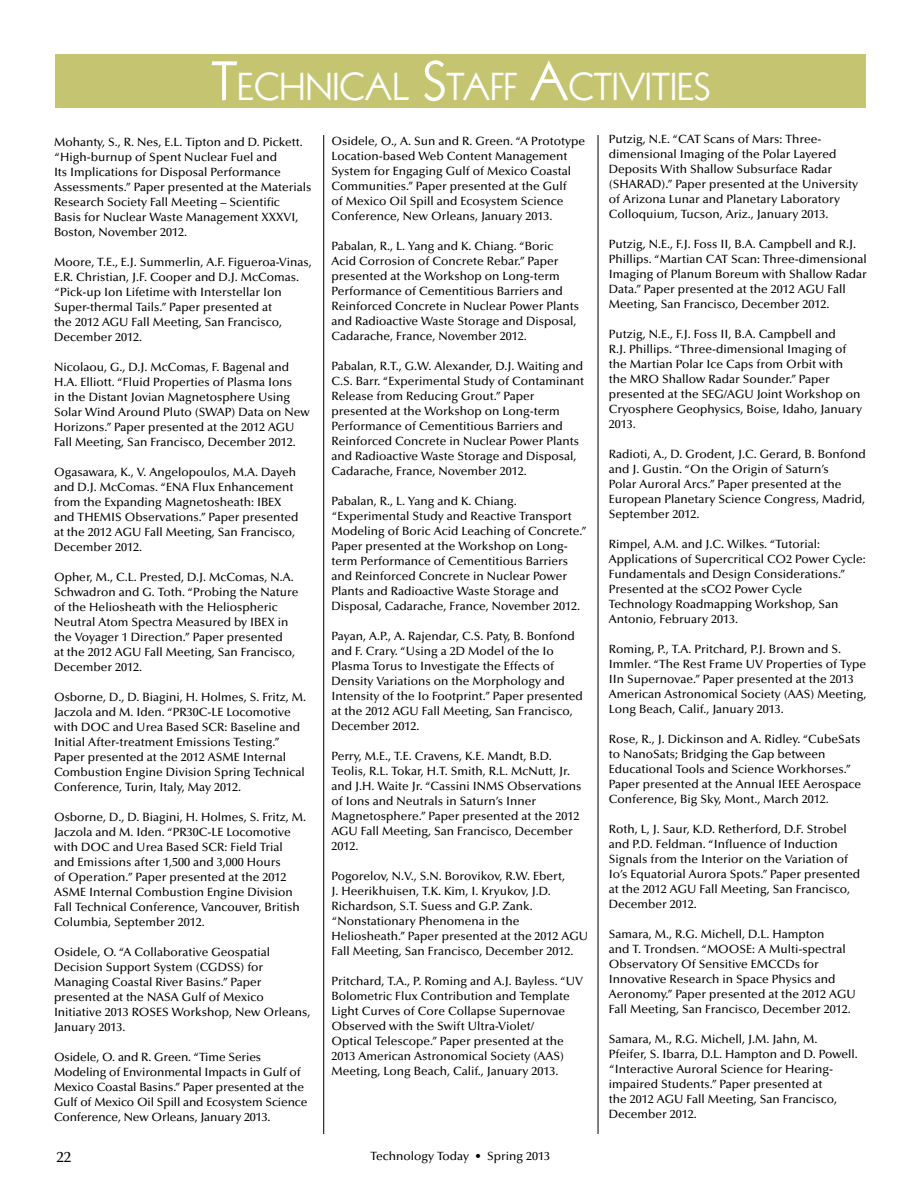
<style>
.page{position:relative;width:918px;height:1188px;background:#fff}
.page>*{position:absolute;margin:0;border:0;box-sizing:border-box;transform-origin:0 0}
.t1{font:37.8px "Kabel";color:#fff}
.t2{font:500 15px "Optima LT Std";color:#000}
.t3{font:500 12px/15px "Optima LT Std";color:#000}
.s1{font-size:54px}
</style>
<div class="page">
<div style="left:55px;top:54px;width:811px;height:54px;background:#c5c571"></div>
<hr style="left:598px;top:135px;width:1px;height:999px;background:#000">
<hr style="left:323px;top:135px;width:1px;height:999px;background:#000">
<h1 class="t1" style="left:211px;top:65px;width:498px"><span class="s1">T</span>ECHNICAL <span class="s1">S</span>TAFF <span class="s1">A</span>CTIVITIES</h1>
<p class="t3" style="left:609px;top:132px;width:251px">Putzig, N.E. “CAT Scans of Mars: Three&shy;dimensional Imaging of the Polar Layered Deposits With Shallow Subsurface Radar (SHARAD).” Paper presented at the University of Arizona Lunar and Planetary Laboratory Colloquium, Tucson, Ariz., January 2013.</p>
<p class="t3" style="left:609px;top:237px;width:260px">Putzig, N.E., F.J. Foss II, B.A. Campbell and R.J.<br>Phillips. “Martian CAT Scan: Three-dimensional Imaging of Planum Boreum with Shallow Radar Data.” Paper presented at the 2012 AGU Fall Meeting, San Francisco, December 2012.</p>
<p class="t3" style="left:609px;top:327px;width:255px">Putzig, N.E., F.J. Foss II, B.A. Campbell and<br>R.J. Phillips. “Three-dimensional Imaging of the Martian Polar Ice Caps from Orbit with the MRO Shallow Radar Sounder.” Paper presented at the SEG/AGU Joint Workshop on Cryosphere Geophysics, Boise, Idaho, January 2013.</p>
<p class="t3" style="left:609px;top:447px;width:258px">Radioti, A., D. Grodent, J.C. Gerard, B. Bonfond and J. Gustin. “On the Origin of Saturn’s<br>Polar Auroral Arcs.” Paper presented at the European Planetary Science Congress, Madrid, September 2012.</p>
<p class="t3" style="left:609px;top:537px;width:259px">Rimpel, A.M. and J.C. Wilkes. “Tutorial:<br>Applications of Supercritical CO2 Power Cycle:<br>Fundamentals and Design Considerations.” Presented at the sCO2 Power Cycle Technology Roadmapping Workshop, San Antonio, February 2013.</p>
<p class="t3" style="left:609px;top:642px;width:259px">Roming, P., T.A. Pritchard, P.J. Brown and S.<br>Immler. “The Rest Frame UV Properties of Type IIn Supernovae.” Paper presented at the 2013<br>American Astronomical Society (AAS) Meeting, Long Beach, Calif., January 2013.</p>
<p class="t3" style="left:609px;top:732px;width:254px">Rose, R., J. Dickinson and A. Ridley. “CubeSats to NanoSats; Bridging the Gap between Educational Tools and Science Workhorses.” Paper presented at the Annual IEEE Aerospace Conference, Big Sky, Mont., March 2012.</p>
<p class="t3" style="left:609px;top:822px;width:253px">Roth, L, J. Saur, K.D. Retherford, D.F. Strobel and P.D. Feldman. “Influence of Induction Signals from the Interior on the Variation of Io’s Equatorial Aurora Spots.” Paper presented at the 2012 AGU Fall Meeting, San Francisco, December 2012.</p>
<p class="t3" style="left:609px;top:927px;width:248px">Samara, M., R.G. Michell, D.L. Hampton<br>and T. Trondsen. “MOOSE: A Multi-spectral Observatory Of Sensitive EMCCDs for Innovative Research in Space Physics and Aeronomy.” Paper presented at the 2012 AGU Fall Meeting, San Francisco, December 2012.</p>
<p class="t3" style="left:609px;top:1032px;width:251px">Samara, M., R.G. Michell, J.M. Jahn, M.<br>Pfeifer, S. Ibarra, D.L. Hampton and D. Powell. “Interactive Auroral Science for Hearing&shy;impaired Students.” Paper presented at<br>the 2012 AGU Fall Meeting, San Francisco, December 2012.</p>
<p class="t3" style="left:332px;top:134px;width:255px">Osidele, O., A. Sun and R. Green. “A Prototype Location-based Web Content Management System for Engaging Gulf of Mexico Coastal Communities.” Paper presented at the Gulf<br>of Mexico Oil Spill and Ecosystem Science Conference, New Orleans, January 2013.</p>
<p class="t3" style="left:332px;top:239px;width:249px">Pabalan, R., L. Yang and K. Chiang. “Boric Acid Corrosion of Concrete Rebar.” Paper presented at the Workshop on Long-term Performance of Cementitious Barriers and Reinforced Concrete in Nuclear Power Plants and Radioactive Waste Storage and Disposal, Cadarache, France, November 2012.</p>
<p class="t3" style="left:332px;top:359px;width:254px">Pabalan, R.T., G.W. Alexander, D.J. Waiting and C.S. Barr. “Experimental Study of Contaminant Release from Reducing Grout.” Paper presented at the Workshop on Long-term Performance of Cementitious Barriers and Reinforced Concrete in Nuclear Power Plants and Radioactive Waste Storage and Disposal, Cadarache, France, November 2012.</p>
<p class="t3" style="left:332px;top:494px;width:257px">Pabalan, R., L. Yang and K. Chiang. “Experimental Study and Reactive Transport Modeling of Boric Acid Leaching of Concrete.” Paper presented at the Workshop on Long&shy;term Performance of Cementitious Barriers and Reinforced Concrete in Nuclear Power Plants and Radioactive Waste Storage and Disposal, Cadarache, France, November 2012.</p>
<p class="t3" style="left:332px;top:629px;width:253px">Payan, A.P., A. Rajendar, C.S. Paty, B. Bonfond and F. Crary. “Using a 2D Model of the Io Plasma Torus to Investigate the Effects of Density Variations on the Morphology and Intensity of the Io Footprint.” Paper presented at the 2012 AGU Fall Meeting, San Francisco, December 2012.</p>
<p class="t3" style="left:332px;top:749px;width:252px">Perry, M.E., T.E. Cravens, K.E. Mandt, B.D.<br>Teolis, R.L. Tokar, H.T. Smith, R.L. McNutt, Jr. and J.H. Waite Jr. “Cassini INMS Observations of Ions and Neutrals in Saturn’s Inner Magnetosphere.” Paper presented at the 2012<br>AGU Fall Meeting, San Francisco, December 2012.</p>
<p class="t3" style="left:332px;top:869px;width:258px">Pogorelov, N.V., S.N. Borovikov, R.W. Ebert,<br>J. Heerikhuisen, T.K. Kim, I. Kryukov, J.D.<br>Richardson, S.T. Suess and G.P. Zank. “Nonstationary Phenomena in the Heliosheath.” Paper presented at the 2012 AGU Fall Meeting, San Francisco, December 2012.</p>
<p class="t3" style="left:332px;top:974px;width:253px">Pritchard, T.A., P. Roming and A.J. Bayless. “UV Bolometric Flux Contribution and Template Light Curves of Core Collapse Supernovae Observed with the Swift Ultra-Violet/<br>Optical Telescope.” Paper presented at the 2013 American Astronomical Society (AAS)<br>Meeting, Long Beach, Calif., January 2013.</p>
<p class="t3" style="left:54px;top:134px;width:259px">Mohanty, S., R. Nes, E.L. Tipton and D. Pickett. “High-burnup of Spent Nuclear Fuel and<br>Its Implications for Disposal Performance Assessments.” Paper presented at the Materials Research Society Fall Meeting – Scientific<br>Basis for Nuclear Waste Management XXXVI, Boston, November 2012.</p>
<p class="t3" style="left:54px;top:254px;width:259px">Moore, T.E., E.J. Summerlin, A.F. Figueroa-Vinas, E.R. Christian, J.F. Cooper and D.J. McComas. “Pick-up Ion Lifetime with Interstellar Ion Super-thermal Tails.” Paper presented at<br>the 2012 AGU Fall Meeting, San Francisco, December 2012.</p>
<p class="t3" style="left:54px;top:359px;width:257px">Nicolaou, G., D.J. McComas, F. Bagenal and H.A. Elliott. “Fluid Properties of Plasma Ions<br>in the Distant Jovian Magnetosphere Using Solar Wind Around Pluto (SWAP) Data on New Horizons.” Paper presented at the 2012 AGU Fall Meeting, San Francisco, December 2012.</p>
<p class="t3" style="left:54px;top:464px;width:246px">Ogasawara, K., V. Angelopoulos, M.A. Dayeh and D.J. McComas. “ENA Flux Enhancement from the Expanding Magnetosheath: IBEX and THEMIS Observations.” Paper presented at the 2012 AGU Fall Meeting, San Francisco, December 2012.</p>
<p class="t3" style="left:54px;top:569px;width:246px">Opher, M., C.L. Prested, D.J. McComas, N.A.<br>Schwadron and G. Toth. “Probing the Nature of the Heliosheath with the Heliospheric Neutral Atom Spectra Measured by IBEX in the Voyager 1 Direction.” Paper presented<br>at the 2012 AGU Fall Meeting, San Francisco, December 2012.</p>
<p class="t3" style="left:54px;top:689px;width:254px">Osborne, D., D. Biagini, H. Holmes, S. Fritz, M.<br>Jaczola and M. Iden. “PR30C-LE Locomotive with DOC and Urea Based SCR: Baseline and Initial After-treatment Emissions Testing.” Paper presented at the 2012 ASME Internal Combustion Engine Division Spring Technical Conference, Turin, Italy, May 2012.</p>
<p class="t3" style="left:54px;top:809px;width:254px">Osborne, D., D. Biagini, H. Holmes, S. Fritz, M.<br>Jaczola and M. Iden. “PR30C-LE Locomotive with DOC and Urea Based SCR: Field Trial and Emissions after 1,500 and 3,000 Hours<br>of Operation.” Paper presented at the 2012<br>ASME Internal Combustion Engine Division Fall Technical Conference, Vancouver, British Columbia, September 2012.</p>
<p class="t3" style="left:54px;top:944px;width:258px">Osidele, O. “A Collaborative Geospatial Decision Support System (CGDSS) for Managing Coastal River Basins.” Paper presented at the NASA Gulf of Mexico Initiative 2013 ROSES Workshop, New Orleans, January 2013.</p>
<p class="t3" style="left:54px;top:1049px;width:255px">Osidele, O. and R. Green. “Time Series Modeling of Environmental Impacts in Gulf of Mexico Coastal Basins.” Paper presented at the Gulf of Mexico Oil Spill and Ecosystem Science Conference, New Orleans, January 2013.</p>
<p class="t2" style="left:56px;top:1149px;width:16px">22</p>
<p class="t3" style="left:370px;top:1149px;width:181px">Technology Today • Spring 2013</p>
</div>
